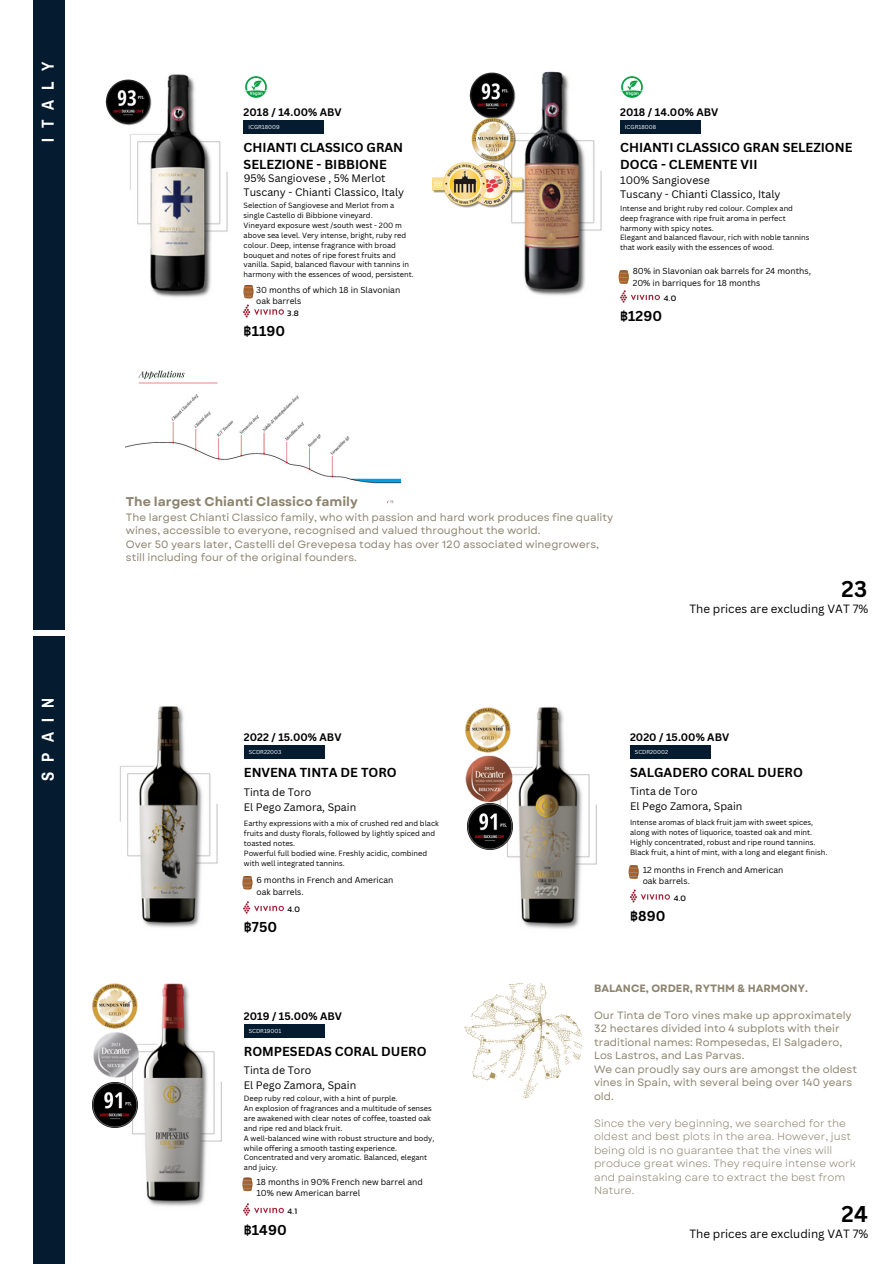
<style>
.page{position:relative;width:894px;height:1264px;background:#fff}
.page>*{position:absolute;margin:0;border:0;box-sizing:border-box;transform-origin:0 0}
.t1{font:700 22.2px "Canva Sans";color:#000}
.t2{font:700 16.95px "Archivo Narrow";letter-spacing:.6em;color:#fff}
.t3{font:700 13.95px "Canva Sans";color:#000}
.t4{font:700 12.75px/17.4px "Canva Sans";color:#000}
.t5{font:700 12.75px "Garet";color:#8d846f}
.t6{font:11.55px "Canva Sans";color:#000}
.t7{font:10.5px/13.5px "Garet";color:#8d846f}
.t8{font:10.5px/13.5px "Garet";color:#8d846f}
.t9{font:10.5px "Canva Sans";color:#000}
.t10{font:700 10.5px "Canva Sans";color:#000}
.t11{font:700 10.5px "Garet";color:#8d846f}
.t12{font:8.4px/11.2px "Canva Sans";color:#000}
.t13{font:8.4px "Kanit";color:#000}
.t14{font:7.35px/9.9px "Canva Sans";color:#000}
.t15{font:5.55px "Canva Sans";color:#fff}
.s1{font-family:"Noto Sans Thai"}
</style>
<div class="page">
<img style="left:64px;top:63px;width:234px;height:240px">
<div style="left:243px;top:121px;width:81px;height:13px;background:#041b30"></div>
<img style="left:243px;top:75px;width:24px;height:24px">
<img style="left:520px;top:71px;width:152px;height:229px">
<div style="left:33px;top:0;width:31px;height:629px;background:#041b30"></div>
<img style="left:243px;top:304px;width:40px;height:14px">
<svg style="left:243px;top:285px;width:11px;height:13px"></svg>
<img style="left:105px;top:78px;width:49px;height:50px">
<img style="left:469px;top:72px;width:47px;height:46px">
<img style="left:432px;top:140px;width:93px;height:93px">
<img style="left:467px;top:118px;width:53px;height:45px">
<svg style="left:618px;top:270px;width:11px;height:14px"></svg>
<div style="left:620px;top:121px;width:80px;height:13px;background:#041b30"></div>
<img style="left:620px;top:289px;width:39px;height:14px">
<img style="left:620px;top:75px;width:23px;height:24px">
<img style="left:126px;top:370px;width:274px;height:134px">
<img style="left:64px;top:695px;width:220px;height:239px">
<svg style="left:242px;top:876px;width:11px;height:13px"></svg>
<div style="left:244px;top:745px;width:80px;height:14px;background:#041b30"></div>
<img style="left:244px;top:900px;width:39px;height:14px">
<img style="left:64px;top:972px;width:220px;height:240px">
<div style="left:33px;top:636px;width:31px;height:627px;background:#041b30"></div>
<img style="left:483px;top:707px;width:155px;height:222px">
<svg style="left:628px;top:865px;width:11px;height:13px"></svg>
<div style="left:630px;top:745px;width:80px;height:14px;background:#041b30"></div>
<img style="left:630px;top:889px;width:39px;height:13px">
<svg style="left:242px;top:1177px;width:11px;height:14px"></svg>
<div style="left:244px;top:1024px;width:80px;height:14px;background:#041b30"></div>
<img style="left:244px;top:1202px;width:39px;height:14px">
<img style="left:467px;top:806px;width:45px;height:43px">
<img style="left:464px;top:982px;width:120px;height:117px">
<img style="left:93px;top:983px;width:45px;height:43px">
<img style="left:88px;top:1026px;width:60px;height:57px">
<img style="left:93px;top:1082px;width:45px;height:45px">
<img style="left:465px;top:707px;width:45px;height:45px">
<img style="left:465px;top:752px;width:52px;height:54px">
<p class="t2" style="left:39px;top:142px;width:82px;rotate:-90deg">ITALY</p>
<h6 class="t2" style="left:39px;top:781px;width:84px;rotate:-90deg">SPAIN</h6>
<p class="t10" style="left:243px;top:105px;width:100px">2018 / 14.00% ABV</p>
<p class="t15" style="left:248px;top:123px;width:33px">ICGR18009</p>
<h4 class="t4" style="left:243px;top:138px;width:161px">CHIANTI CLASSICO GRAN<br>SELEZIONE - BIBBIONE</h4>
<h4 class="t9" style="left:243px;top:185px;width:162px">Tuscany - Chianti Classico, Italy</h4>
<h2 class="t9" style="left:243px;top:171px;width:143px">95% Sangiovese , 5% Merlot</h2>
<h1 class="t14" style="left:243px;top:200px;width:152px">Selection of Sangiovese and Merlot from a</h1>
<p class="t14" style="left:243px;top:210px;width:130px">single Castello di Bibbione vineyard.</p>
<p class="t14" style="left:243px;top:220px;width:160px">Vineyard exposure west /south west - 200 m</p>
<p class="t14" style="left:243px;top:230px;width:164px">above sea level. Very intense, bright, ruby red</p>
<p class="t14" style="left:243px;top:240px;width:154px">colour. Deep, intense fragrance with broad</p>
<p class="t14" style="left:243px;top:250px;width:154px">bouquet and notes of ripe forest fruits and</p>
<p class="t14" style="left:243px;top:260px;width:167px">vanilla. Sapid, balanced flavour with tannins in</p>
<p class="t14" style="left:243px;top:269px;width:171px">harmony with the essences of wood, persistent.</p>
<p class="t12" style="left:256px;top:284px;width:145px">30 months of which 18 in Slavonian oak barrels</p>
<p class="t13" style="left:287px;top:306px;width:13px">3.8</p>
<p class="t3" style="left:243px;top:321px;width:43px"><span class="s1">฿</span>1190</p>
<p class="t10" style="left:620px;top:105px;width:100px">2018 / 14.00% ABV</p>
<h5 class="t15" style="left:624px;top:123px;width:33px">ICGR18008</h5>
<h5 class="t4" style="left:620px;top:138px;width:234px">CHIANTI CLASSICO GRAN SELEZIONE<br>DOCG - CLEMENTE VII</h5>
<p class="t9" style="left:620px;top:187px;width:162px">Tuscany - Chianti Classico, Italy</p>
<p class="t9" style="left:620px;top:173px;width:91px">100% Sangiovese</p>
<h2 class="t14" style="left:620px;top:203px;width:174px">Intense and bright ruby red colour. Complex and deep fragrance with ripe fruit aroma in perfect harmony with spicy notes.</h2>
<h5 class="t14" style="left:620px;top:232px;width:191px">Elegant and balanced flavour, rich with noble tannins that work easily with the essences of wood.</h5>
<p class="t12" style="left:632px;top:265px;width:180px">80% in Slavonian oak barrels for 24 months,<br>20% in barriques for 18 months</p>
<h5 class="t13" style="left:663px;top:292px;width:14px">4.0</h5>
<p class="t3" style="left:620px;top:306px;width:43px"><span class="s1">฿</span>1290</p>
<p class="t5" style="left:126px;top:492px;width:233px">The largest Chianti Classico family</p>
<p class="t7" style="left:126px;top:510px;width:488px">The largest Chianti Classico family, who with passion and hard work produces fine quality wines, accessible to everyone, recognised and valued throughout the world.<br>Over 50 years later, Castelli del Grevepesa today has over 120 associated winegrowers, still including four of the original founders.</p>
<p class="t1" style="left:841px;top:573px;width:27px">23</p>
<p class="t6" style="left:689px;top:601px;width:180px">The prices are excluding VAT 7%</p>
<p class="t10" style="left:244px;top:729px;width:99px">2022 / 15.00% ABV</p>
<h3 class="t15" style="left:248px;top:748px;width:34px">SCDR22003</h3>
<h6 class="t4" style="left:244px;top:763px;width:154px">ENVENA TINTA DE TORO</h6>
<h3 class="t9" style="left:244px;top:799px;width:114px">El Pego Zamora, Spain</h3>
<h5 class="t9" style="left:244px;top:784px;width:69px">Tinta de Toro</h5>
<p class="t14" style="left:244px;top:818px;width:196px">Earthy expressions with a mix of crushed red and black fruits and dusty florals, followed by lightly spiced and toasted notes.</p>
<h6 class="t14" style="left:244px;top:847px;width:185px">Powerful full bodied wine. Freshly acidic, combined with well integrated tannins.</h6>
<p class="t13" style="left:287px;top:902px;width:14px">4.0</p>
<h5 class="t12" style="left:256px;top:874px;width:138px">6 months in French and American oak barrels.</h5>
<p class="t3" style="left:244px;top:917px;width:35px"><span class="s1">฿</span>750</p>
<p class="t10" style="left:630px;top:729px;width:101px">2020 / 15.00% ABV</p>
<p class="t15" style="left:634px;top:748px;width:35px">SCDR20002</p>
<p class="t4" style="left:630px;top:763px;width:174px">SALGADERO CORAL DUERO</p>
<p class="t9" style="left:630px;top:799px;width:114px">El Pego Zamora, Spain</p>
<p class="t9" style="left:630px;top:784px;width:69px">Tinta de Toro</p>
<h1 class="t14" style="left:630px;top:817px;width:184px">Intense aromas of black fruit jam with sweet spices, along with notes of liquorice, toasted oak and mint.</h1>
<p class="t14" style="left:630px;top:837px;width:199px">Highly concentrated, robust and ripe round tannins.<br>Black fruit, a hint of mint, with a long and elegant finish.</p>
<p class="t13" style="left:673px;top:891px;width:14px">4.0</p>
<h4 class="t12" style="left:642px;top:864px;width:142px">12 months in French and American oak barrels.</h4>
<p class="t3" style="left:630px;top:906px;width:37px"><span class="s1">฿</span>890</p>
<h5 class="t10" style="left:244px;top:1008px;width:100px">2019 / 15.00% ABV</h5>
<p class="t15" style="left:248px;top:1027px;width:34px">SCDR19001</p>
<p class="t4" style="left:244px;top:1042px;width:184px">ROMPESEDAS CORAL DUERO</p>
<h2 class="t9" style="left:244px;top:1078px;width:114px">El Pego Zamora, Spain</h2>
<h5 class="t9" style="left:244px;top:1063px;width:69px">Tinta de Toro</h5>
<p class="t14" style="left:244px;top:1093px;width:155px">Deep ruby red colour, with a hint of purple.</p>
<h6 class="t14" style="left:244px;top:1103px;width:189px">An explosion of fragrances and a multitude of senses are awakened with clear notes of coffee, toasted oak and ripe red and black fruit.</h6>
<h6 class="t14" style="left:244px;top:1132px;width:192px">A well-balanced wine with robust structure and body, while offering a smooth tasting experience.<br>Concentrated and very aromatic. Balanced, elegant and juicy.</h6>
<h5 class="t12" style="left:256px;top:1175px;width:168px">18 months in 90% French new barrel and<br>10% new American barrel</h5>
<h4 class="t13" style="left:287px;top:1204px;width:11px">4.1</h4>
<h2 class="t3" style="left:244px;top:1219px;width:44px"><span class="s1">฿</span>1490</h2>
<h5 class="t11" style="left:594px;top:980px;width:215px">BALANCE, ORDER, RYTHM &amp; HARMONY.</h5>
<p class="t7" style="left:594px;top:1008px;width:264px">Our Tinta de Toro vines make up approximately 32 hectares divided into 4 subplots with their traditional names: Rompesedas, El Salgadero, Los Lastros, and Las Parvas.<br>We can proudly say ours are amongst the oldest vines in Spain, with several being over 140 years old.</p>
<p class="t8" style="left:594px;top:1116px;width:263px">Since the very beginning, we searched for the oldest and best plots in the area. However, just being old is no guarantee that the vines will produce great wines. They require intense work and painstaking care to extract the best from Nature.</p>
<p class="t6" style="left:689px;top:1225px;width:180px">The prices are excluding VAT 7%</p>
<p class="t1" style="left:841px;top:1198px;width:28px">24</p>
</div>
